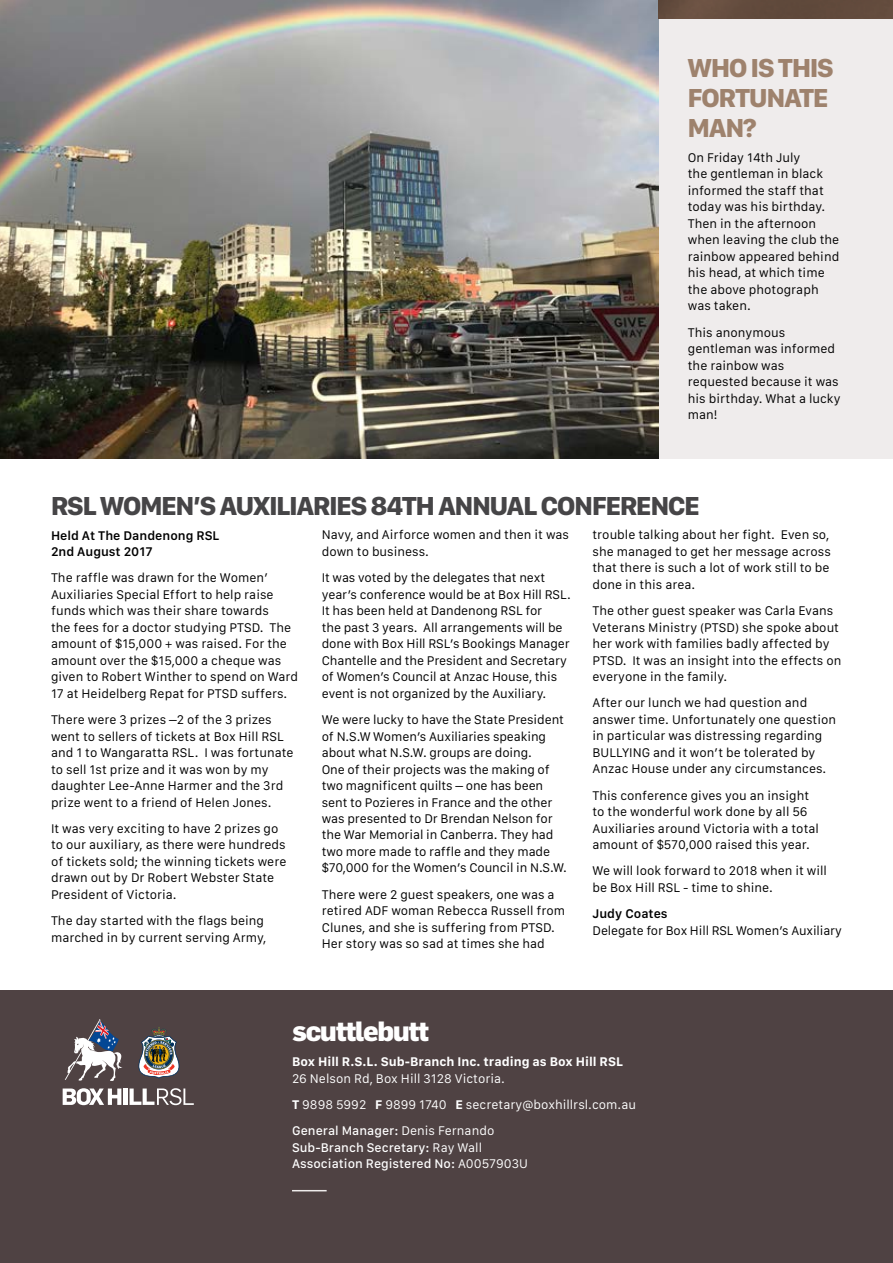
<style>
.page{position:relative;width:893px;height:1263px;background:#fff}
.page>*{position:absolute;margin:0;border:0;box-sizing:border-box;transform-origin:0 0}
.t1{font:800 27.3px "Flama";letter-spacing:-.05em;color:#fff}
.t2{font:800 27px "SF Compact Display";letter-spacing:-.035em;color:#464547}
.t3{font:800 27px/30px "SF Compact Display";letter-spacing:-.03em;color:#9e826d}
.t4{font:13.05px/16.5px "SF Compact Text";color:#000}
.t5{font:13.05px/26.2px "SF Compact Text";color:#fff}
.t6{font:500 13.05px/16.5px "SF Compact Text";color:#fff}
.t7{font:700 13.05px "SF Compact Text";color:#fff}
.t8{font:600 13.05px/16.5px "SF Compact Text";color:#000}
.s1{font-weight:700}
.s2{font-weight:500}
.s3{font-weight:400}
</style>
<div class="page">
<div style="left:658px;top:0;width:235px;height:458px;background:#efecec"></div>
<div style="left:0;top:986px;width:893px;height:277px;background:#4f4243"></div>
<svg style="left:63px;top:1088px;width:58px;height:17px"></svg>
<div style="left:123px;top:1088px;width:5px;height:17px;background:#fff"></div>
<svg style="left:130px;top:1088px;width:64px;height:17px"></svg>
<svg style="left:65px;top:1019px;width:58px;height:62px"></svg>
<svg style="left:138px;top:1027px;width:42px;height:51px"></svg>
<div style="left:0;top:974px;width:893px;height:16px;background:#fff"></div>
<hr style="left:292px;top:1190px;width:35px;height:1px;background:#efecec">
<img style="left:0;top:0;width:658px;height:458px">
<img style="left:658px;top:0;width:235px;height:18px">
<h2 class="t3" style="left:688px;top:55px;width:147px">WHO IS THIS<br>FORTUNATE<br>MAN?</h2>
<p class="t4" style="left:688px;top:150px;width:153px">On Friday 14th July<br>the gentleman in black informed the staff that today was his birthday.<br>Then in the afternoon when leaving the club the rainbow appeared behind his head, at which time the above photograph was taken.</p>
<p class="t4" style="left:688px;top:325px;width:154px">This anonymous gentleman was informed the rainbow was requested because it was his birthday. What a lucky man!</p>
<h2 class="t2" style="left:51px;top:489px;width:650px">RSL WOMEN’S AUXILIARIES 84TH ANNUAL CONFERENCE</h2>
<p class="t8" style="left:51px;top:528px;width:170px">Held At The Dandenong RSL<br>2nd August 2017</p>
<p class="t4" style="left:51px;top:571px;width:249px">The raffle was drawn for the Women’ Auxiliaries Special Effort to help raise funds which was their share towards<br>the fees for a doctor studying PTSD. The amount of $15,000 + was raised. For the amount over the $15,000 a cheque was given to Robert Winther to spend on Ward 17 at Heidelberg Repat for PTSD suffers.</p>
<p class="t4" style="left:51px;top:712px;width:244px">There were 3 prizes –2 of the 3 prizes went to sellers of tickets at Box Hill RSL and 1 to Wangaratta RSL. I was fortunate to sell 1st prize and it was won by my daughter Lee-Anne Harmer and the 3rd prize went to a friend of Helen Jones.</p>
<p class="t4" style="left:51px;top:821px;width:237px">It was very exciting to have 2 prizes go to our auxiliary, as there were hundreds of tickets sold; the winning tickets were drawn out by Dr Robert Webster State President of Victoria.</p>
<p class="t4" style="left:51px;top:913px;width:217px">The day started with the flags being marched in by current serving Army,</p>
<p class="t4" style="left:592px;top:528px;width:240px">trouble talking about her fight. Even so, she managed to get her message across that there is such a lot of work still to be done in this area.</p>
<p class="t4" style="left:592px;top:603px;width:250px">The other guest speaker was Carla Evans Veterans Ministry (PTSD) she spoke about her work with families badly affected by PTSD. It was an insight into the effects on everyone in the family.</p>
<p class="t4" style="left:592px;top:696px;width:245px">After our lunch we had question and answer time. Unfortunately one question in particular was distressing regarding BULLYING and it won’t be tolerated by Anzac House under any circumstances.</p>
<p class="t4" style="left:592px;top:788px;width:228px">This conference gives you an insight to the wonderful work done by all 56<br>Auxiliaries around Victoria with a total amount of $570,000 raised this year.</p>
<p class="t4" style="left:592px;top:864px;width:236px">We will look forward to 2018 when it will be Box Hill RSL - time to shine.</p>
<p class="t8" style="left:592px;top:907px;width:77px">Judy Coates</p>
<p class="t4" style="left:592px;top:923px;width:251px">Delegate for Box Hill RSL Women’s Auxiliary</p>
<p class="t4" style="left:322px;top:528px;width:249px">Navy, and Airforce women and then it was down to business.</p>
<p class="t4" style="left:322px;top:571px;width:251px">It was voted by the delegates that next year’s conference would be at Box Hill RSL.<br>It has been held at Dandenong RSL for<br>the past 3 years. All arrangements will be done with Box Hill RSL’s Bookings Manager Chantelle and the President and Secretary of Women’s Council at Anzac House, this event is not organized by the Auxiliary.</p>
<p class="t4" style="left:322px;top:712px;width:247px">We were lucky to have the State President of N.S.W Women’s Auxiliaries speaking about what N.S.W. groups are doing.<br>One of their projects was the making of two magnificent quilts – one has been sent to Pozieres in France and the other was presented to Dr Brendan Nelson for the War Memorial in Canberra. They had two more made to raffle and they made $70,000 for the Women’s Council in N.S.W.</p>
<p class="t4" style="left:322px;top:887px;width:245px">There were 2 guest speakers, one was a retired ADF woman Rebecca Russell from Clunes, and she is suffering from PTSD.<br>Her story was so sad at times she had</p>
<h1 class="t1" style="left:292px;top:1014px;width:139px">scuttlebutt</h1>
<p class="t7" style="left:292px;top:1054px;width:332px">Box Hill R.S.L. Sub-Branch Inc. trading as Box Hill RSL</p>
<p class="t5" style="left:292px;top:1066px;width:346px">26 Nelson Rd, Box Hill 3128 Victoria.<br><span class="s1">T</span> 9898 5992 <span class="s1">F</span> 9899 1740 <span class="s1">E</span> secretary@boxhillrsl.com.au<br><span class="s2">General Manager:</span> Denis Fernando</p>
<p class="t6" style="left:292px;top:1140px;width:237px">Sub-Branch Secretary: <span class="s3">Ray Wall<br></span>Association Registered No: <span class="s3">A0057903U</span></p>
</div>
